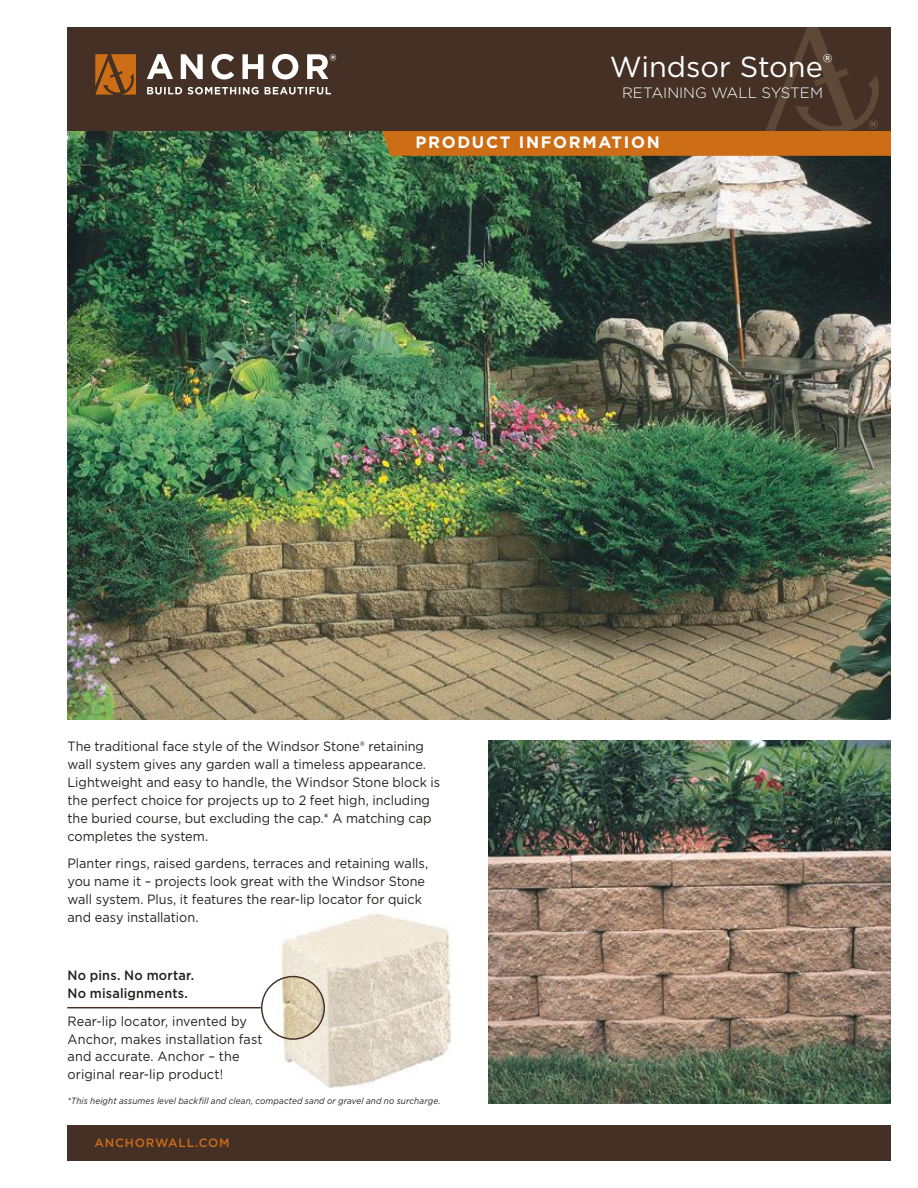
<style>
.page{position:relative;width:918px;height:1188px;background:#fff}
.page>*{position:absolute;margin:0;border:0;box-sizing:border-box;transform-origin:0 0}
.t1{font:28.95px "Gotham";color:#fff}
.t2{font:700 16.5px "Gotham";letter-spacing:.1em;color:#fff}
.t3{font:300 15px "Gotham";color:#fff}
.t4{font:13.5px/18px "Gotham";color:#241f1f;scale:.94 1}
.t5{font:500 13.5px/17.7px "Gotham";letter-spacing:.015em;color:#241f1f;scale:.94 1}
.t6{font:500 12px "Gotham";letter-spacing:.07em;color:#cd6e17}
.t7{font:italic 9px "Gotham";letter-spacing:.015em;color:#241f1f;scale:.92 1}
</style>
<div class="page">
<img style="left:68px;top:131px;width:823px;height:589px">
<div style="left:68px;top:27px;width:823px;height:104px;background:#443025"></div>
<img style="left:488px;top:740px;width:403px;height:364px">
<div style="left:68px;top:1125px;width:823px;height:36px;background:#443025"></div>
<img style="left:281px;top:913px;width:171px;height:175px">
<img style="left:279px;top:977px;width:45px;height:62px">
<div style="left:261px;top:976px;width:64px;height:64px;border:1px solid #443025;border-radius:50%"></div>
<hr style="left:67px;top:1007px;width:194px;height:1px;background:#443025">
<svg style="left:147px;top:54px;width:26px;height:25px"></svg>
<svg style="left:181px;top:54px;width:22px;height:25px"></svg>
<svg style="left:211px;top:54px;width:23px;height:25px"></svg>
<svg style="left:242px;top:54px;width:21px;height:25px"></svg>
<svg style="left:272px;top:54px;width:26px;height:25px"></svg>
<svg style="left:95px;top:54px;width:41px;height:41px"></svg>
<svg style="left:147px;top:87px;width:184px;height:8px"></svg>
<svg style="left:307px;top:54px;width:29px;height:25px"></svg>
<svg style="left:381px;top:27px;width:510px;height:129px"></svg>
<h1 class="t1" style="left:610px;top:48px;width:224px">Windsor Stone<sup>®</sup></h1>
<p class="t3" style="left:622px;top:84px;width:202px">RETAINING WALL SYSTEM</p>
<p class="t2" style="left:415px;top:131px;width:246px">PRODUCT INFORMATION</p>
<p class="t4" style="left:68px;top:737px;width:398px">The traditional face style of the Windsor Stone® retaining wall system gives any garden wall a timeless appearance.<br>Lightweight and easy to handle, the Windsor Stone block is the perfect choice for projects up to 2 feet high, including the buried course, but excluding the cap.* A matching cap completes the system.</p>
<p class="t4" style="left:68px;top:854px;width:385px">Planter rings, raised gardens, terraces and retaining walls, you name it – projects look great with the Windsor Stone wall system. Plus, it features the rear-lip locator for quick and easy installation.</p>
<p class="t5" style="left:68px;top:966px;width:136px">No pins. No mortar.<br>No misalignments.</p>
<p class="t4" style="left:68px;top:1012px;width:209px">Rear-lip locator, invented by<br>Anchor, makes installation fast and accurate. Anchor – the original rear-lip product!</p>
<p class="t7" style="left:68px;top:1095px;width:407px">*This height assumes level backfill and clean, compacted sand or gravel and no surcharge.</p>
<p class="t6" style="left:94px;top:1135px;width:137px">anchorwall.com</p>
</div>
